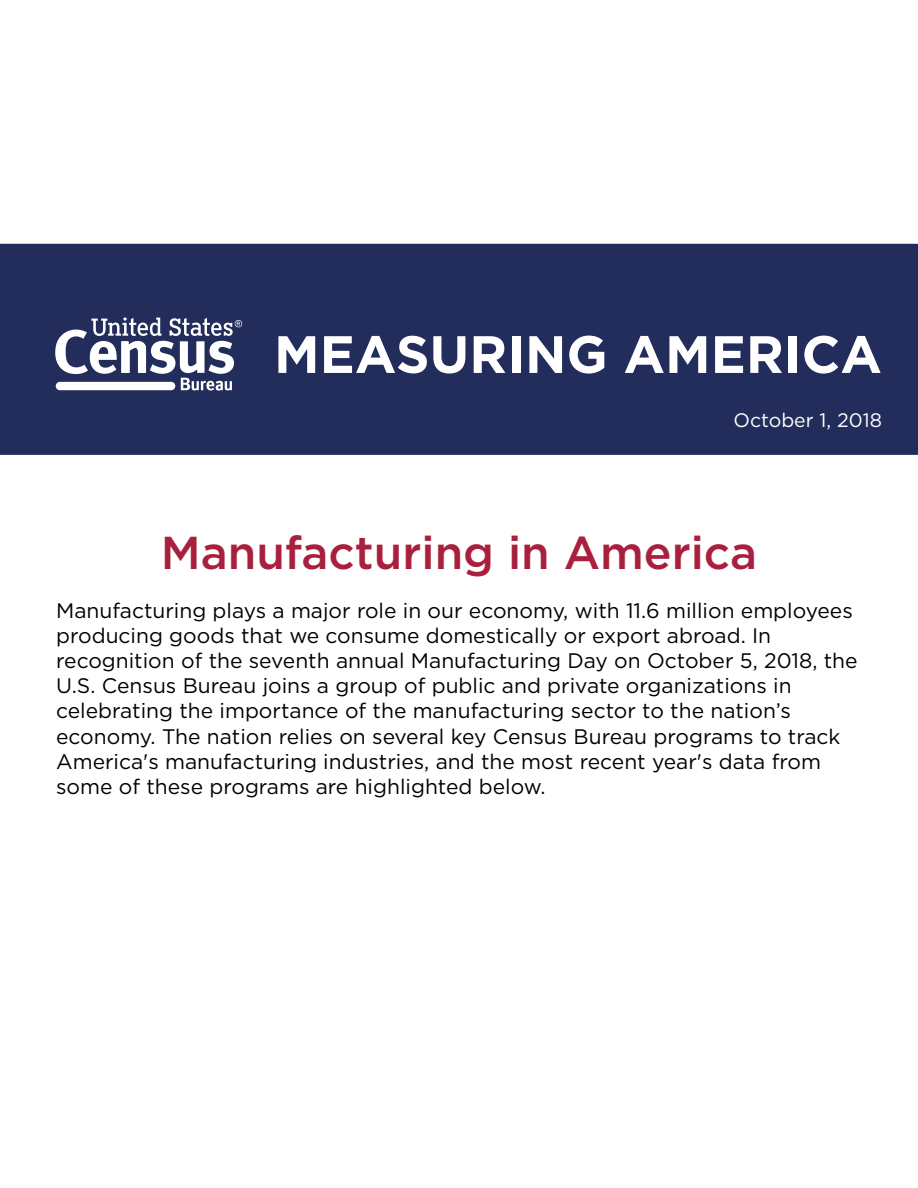
<style>
.page{position:relative;width:918px;height:1188px;background:#fff}
.page>*{position:absolute;margin:0;border:0;box-sizing:border-box;transform-origin:0 0}
.t1{font:700 52.5px "Gotham";color:#fff}
.t2{font:500 46.05px "Gotham";color:#a9203e}
.t3{font:21px/25.2px "Gotham";color:#000}
.t4{font:19.5px "Gotham";color:#fff}
</style>
<div class="page">
<div style="left:0;top:244px;width:918px;height:211px;background:#222d5c"></div>
<svg style="left:55px;top:317px;width:187px;height:74px"></svg>
<h1 class="t1" style="left:274px;top:320px;width:609px">MEASURING AMERICA</h1>
<p class="t4" style="left:733px;top:408px;width:150px">October 1, 2018</p>
<h2 class="t2" style="left:161px;top:522px;width:598px">Manufacturing in America</h2>
<p class="t3" style="left:56px;top:597px;width:803px">Manufacturing plays a major role in our economy, with 11.6 million employees producing goods that we consume domestically or export abroad. In recognition of the seventh annual Manufacturing Day on October 5, 2018, the U.S. Census Bureau joins a group of public and private organizations in celebrating the importance of the manufacturing sector to the nation’s economy. The nation relies on several key Census Bureau programs to track America's manufacturing industries, and the most recent year's data from some of these programs are highlighted below.</p>
</div>
